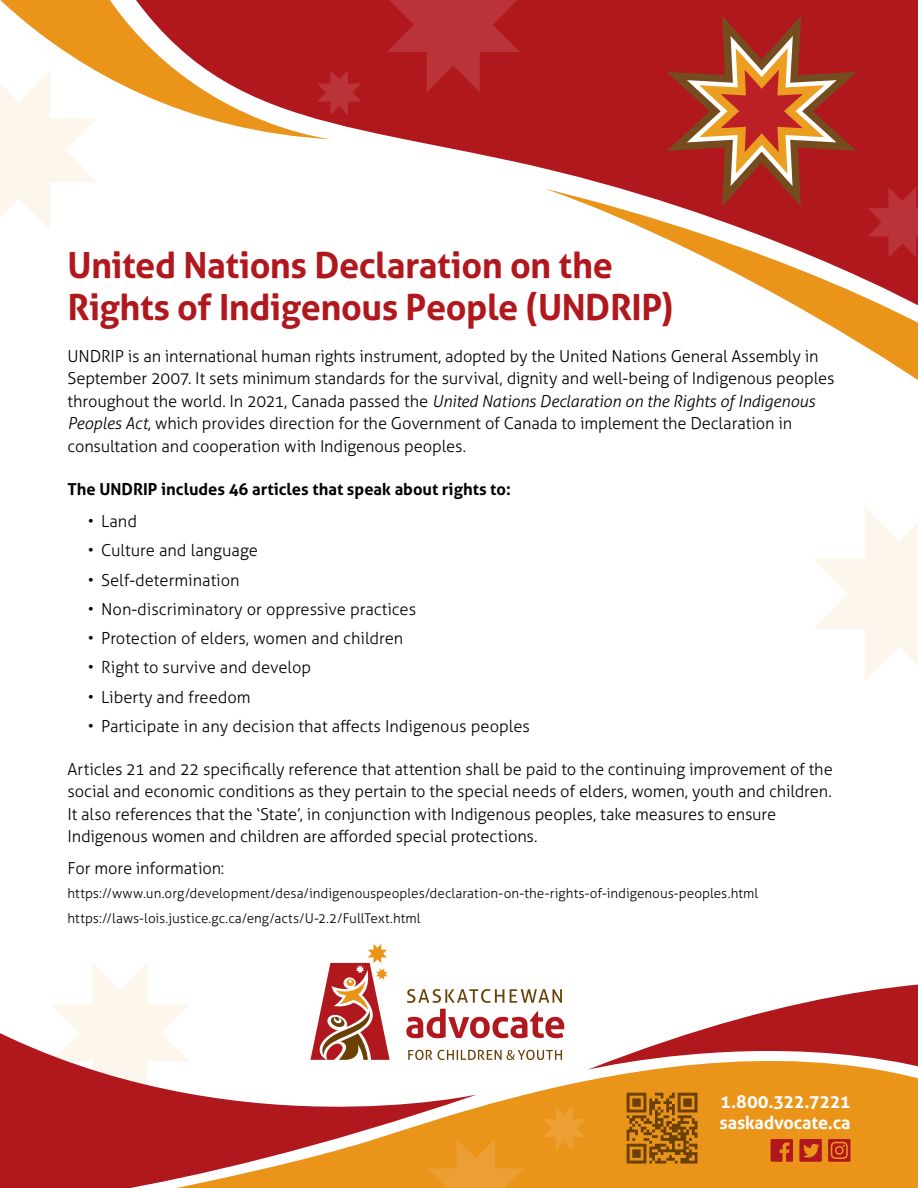
<style>
.page{position:relative;width:918px;height:1188px;background:#fff}
.page>*{position:absolute;margin:0;border:0;box-sizing:border-box;transform-origin:0 0}
.t1{font:700 36px/42px "Aller";letter-spacing:-.015em;color:#b1181e}
.t2{font:700 18px/21px "Aller";letter-spacing:-.01em;color:#fff}
.t3{font:300 16.5px/22.5px "Aller";letter-spacing:-.01em;color:#000}
.t4{font:700 16.5px "Aller";color:#000}
.t5{font:300 13.5px/24.8px "Aller";color:#000}
.s1{font-style:italic}
</style>
<div class="page">
<svg style="left:328px;top:0;width:590px;height:189px;fill:#b1181e"></svg>
<svg style="left:546px;top:189px;width:372px;height:191px"></svg>
<svg style="left:0;top:0;width:332px;height:139px"></svg>
<svg style="left:52px;top:963px;width:535px;height:225px"></svg>
<svg style="left:587px;top:984px;width:331px;height:204px;fill:#ea941a"></svg>
<svg style="left:0;top:1026px;width:477px;height:162px"></svg>
<svg style="left:387px;top:0;width:133px;height:93px;background:#b6272c"></svg>
<svg style="left:0;top:70px;width:97px;height:160px"></svg>
<svg style="left:814px;top:507px;width:104px;height:174px"></svg>
<svg style="left:868px;top:187px;width:50px;height:71px;background:#b6272c"></svg>
<svg style="left:317px;top:70px;width:44px;height:45px;background:#b5242a"></svg>
<svg style="left:428px;top:1139px;width:96px;height:49px;background:#ea9926"></svg>
<svg style="left:543px;top:1106px;width:43px;height:45px;background:#ea9926"></svg>
<svg style="left:667px;top:16px;width:190px;height:190px;background:#b44331"></svg>
<svg style="left:310px;top:944px;width:80px;height:116px"></svg>
<svg style="left:407px;top:989px;width:97px;height:14px"></svg>
<svg style="left:510px;top:989px;width:52px;height:14px"></svg>
<svg style="left:406px;top:1009px;width:158px;height:29px"></svg>
<svg style="left:408px;top:1050px;width:154px;height:10px"></svg>
<svg style="left:799px;top:1139px;width:23px;height:23px"></svg>
<svg style="left:771px;top:1139px;width:22px;height:23px"></svg>
<svg style="left:828px;top:1139px;width:23px;height:23px"></svg>
<svg style="left:627px;top:1093px;width:71px;height:71px;background:#a8680f"></svg>
<h1 class="t1" style="left:68px;top:244px;width:607px">United Nations Declaration on the<br>Rights of Indigenous People (UNDRIP)</h1>
<p class="t3" style="left:68px;top:345px;width:769px">UNDRIP is an international human rights instrument, adopted by the United Nations General Assembly in September 2007. It sets minimum standards for the survival, dignity and well-being of Indigenous peoples throughout the world. In 2021, Canada passed the <span class="s1">United Nations Declaration on the Rights of Indigenous Peoples Act</span>, which provides direction for the Government of Canada to implement the Declaration in consultation and cooperation with Indigenous peoples.</p>
<p class="t4" style="left:68px;top:479px;width:445px">The UNDRIP includes 46 articles that speak about rights to:</p>
<p class="t3" style="left:88px;top:510px;width:51px">• Land</p>
<p class="t3" style="left:88px;top:539px;width:172px">• Culture and language</p>
<p class="t3" style="left:88px;top:569px;width:153px">• Self-determination</p>
<p class="t3" style="left:88px;top:598px;width:330px">• Non-discriminatory or oppressive practices</p>
<p class="t3" style="left:88px;top:627px;width:317px">• Protection of elders, women and children</p>
<p class="t3" style="left:88px;top:656px;width:225px">• Right to survive and develop</p>
<p class="t3" style="left:88px;top:686px;width:165px">• Liberty and freedom</p>
<p class="t3" style="left:88px;top:715px;width:444px">• Participate in any decision that affects Indigenous peoples</p>
<p class="t3" style="left:67px;top:758px;width:767px">Articles 21 and 22 specifically reference that attention shall be paid to the continuing improvement of the social and economic conditions as they pertain to the special needs of elders, women, youth and children.<br>It also references that the ‘State’, in conjunction with Indigenous peoples, take measures to ensure Indigenous women and children are afforded special protections.</p>
<p class="t3" style="left:67px;top:857px;width:158px">For more information:</p>
<p class="t5" style="left:68px;top:881px;width:692px">https://www.un.org/development/desa/indigenouspeoples/declaration-on-the-rights-of-indigenous-peoples.html https://laws-lois.justice.gc.ca/eng/acts/U-2.2/FullText.html</p>
<p class="t2" style="left:720px;top:1091px;width:132px">1.800.322.7221 saskadvocate.ca</p>
</div>
